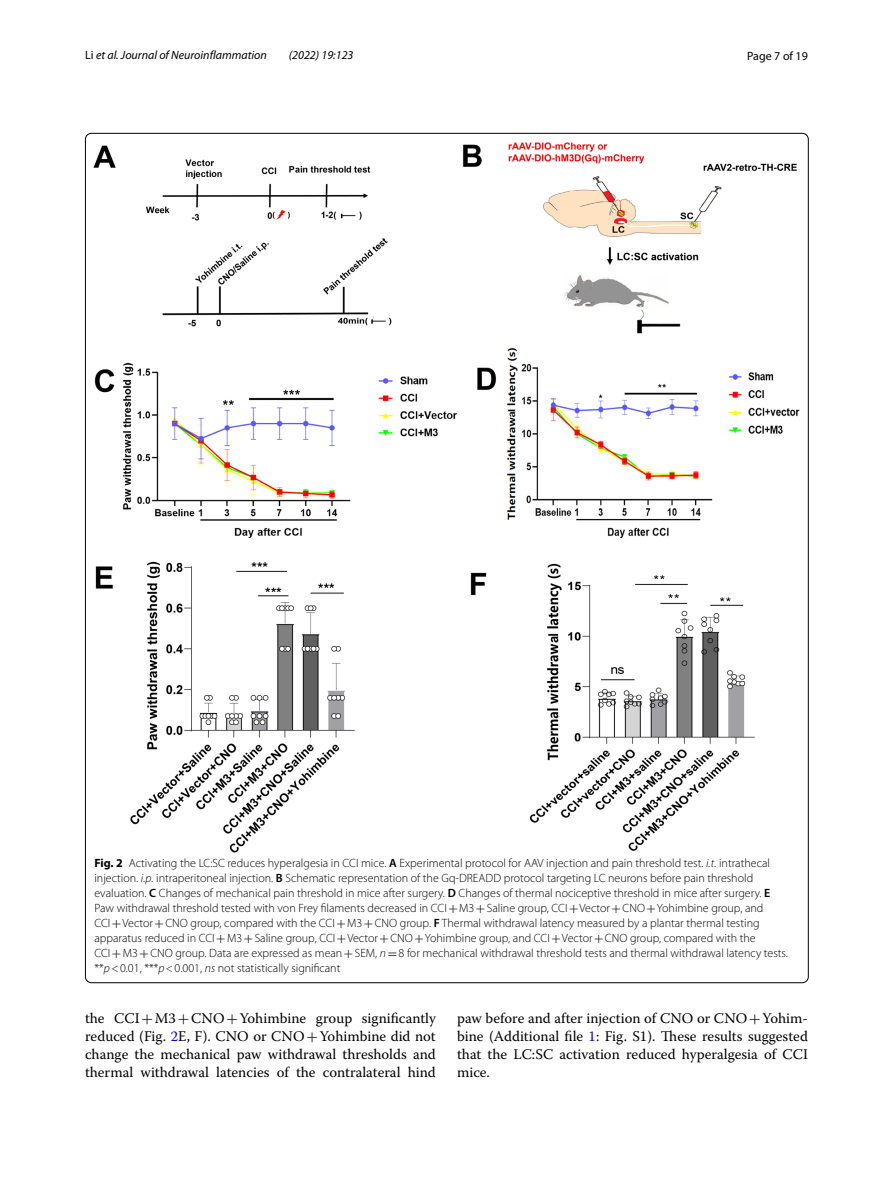
<style>
.page{position:relative;width:893px;height:1187px;background:#fff}
.page>*{position:absolute;margin:0;border:0;box-sizing:border-box;transform-origin:0 0}
.t1{font:14.7px/18px "Warnock Pro";color:#000;text-align:justify}
.t2{font:300 12px/15px "Myriad Pro";color:#000}
.t3{font:italic 12px "Myriad Pro";color:#000}
.t4{font:12px "Myriad Pro";color:#000}
.s1{font-style:normal}
.s2{font-weight:700}
.s3{font-weight:600}
.s4{font-style:italic}
.s5{font-family:"MTSY";font-weight:400}
.s6{font-family:"MTSY"}
.s7{color:#00f}
</style>
<div class="page">
<img style="left:94px;top:142px;width:706px;height:710px">
<p class="t3" style="left:85px;top:48px;width:183px"><span class="s1">Li</span> et al. Journal of Neuroinflammation</p>
<p class="t3" style="left:289px;top:48px;width:66px">(2022) 19:123</p>
<p class="t4" style="left:747px;top:48px;width:62px">Page 7 of 19</p>
<p class="t2" style="left:94px;top:855px;width:695px"><span class="s2">Fig. 2</span> Activating the LC:SC reduces hyperalgesia in CCI mice. <span class="s3">A</span> Experimental protocol for AAV injection and pain threshold test. <span class="s4">i.t.</span> intrathecal injection. <span class="s4">i.p.</span> intraperitoneal injection. <span class="s3">B</span> Schematic representation of the Gq-DREADD protocol targeting LC neurons before pain threshold evaluation. <span class="s3">C</span> Changes of mechanical pain threshold in mice after surgery. <span class="s3">D</span> Changes of thermal nociceptive threshold in mice after surgery. <span class="s3">E </span>Paw withdrawal threshold tested with von Frey filaments decreased in CCI<span class="s5">+</span>M3<span class="s5">+</span>Saline group, CCI<span class="s5">+</span>Vector<span class="s5">+</span>CNO<span class="s5">+</span>Yohimbine group, and CCI<span class="s5">+</span>Vector<span class="s5">+</span>CNO group, compared with the CCI<span class="s5">+</span>M3<span class="s5">+</span>CNO group. <span class="s3">F</span> Thermal withdrawal latency measured by a plantar thermal testing apparatus reduced in CCI<span class="s5">+</span>M3<span class="s5">+</span>Saline group, CCI<span class="s5">+</span>Vector<span class="s5">+</span>CNO<span class="s5">+</span>Yohimbine group, and CCI<span class="s5">+</span>Vector<span class="s5">+</span>CNO group, compared with the CCI<span class="s5">+</span>M3<span class="s5">+</span>CNO group. Data are expressed as mean<span class="s5">+</span>SEM, <span class="s4">n</span><span class="s5">=</span>8 for mechanical withdrawal threshold tests and thermal withdrawal latency tests. **<span class="s4">p</span>&lt;0.01, ***<span class="s4">p</span>&lt;0.001, <span class="s4">ns</span> not statistically significant</p>
<p class="t1" style="left:85px;top:1008px;width:352px">the CCI<span class="s6">+</span>M3<span class="s6">+</span>CNO<span class="s6">+</span>Yohimbine group significantly reduced (Fig. <span class="s7">2</span>E, F). CNO or CNO<span class="s6">+</span>Yohimbine did not change the mechanical paw withdrawal thresholds and thermal withdrawal latencies of the contralateral hind</p>
<p class="t1" style="left:457px;top:1008px;width:352px">paw before and after injection of CNO or CNO<span class="s6">+</span>Yohim&shy;bine (Additional file <span class="s7">1</span>: Fig. S1). These results suggested that the LC:SC activation reduced hyperalgesia of CCI mice.</p>
</div>
